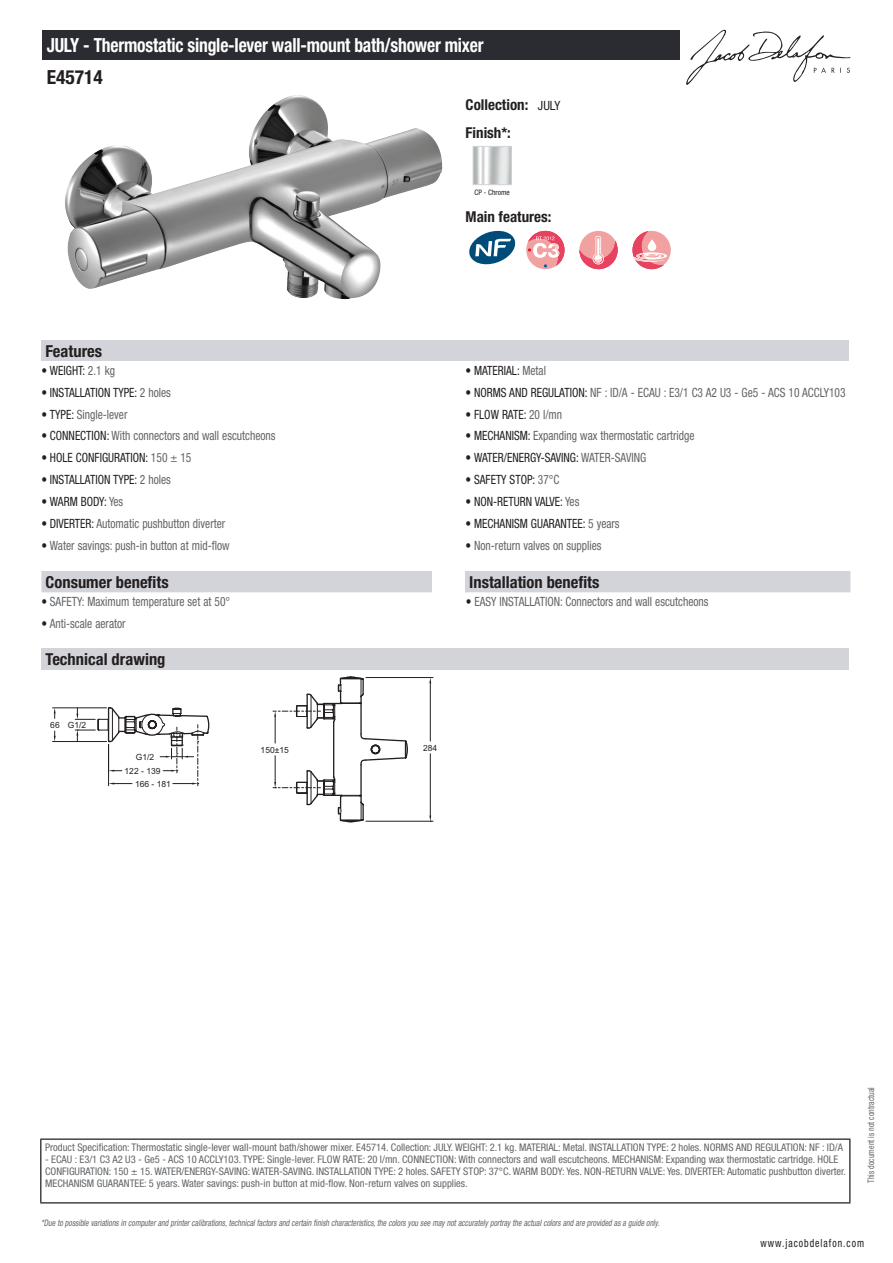
<style>
.page{position:relative;width:893px;height:1263px;background:#fff}
.page>*{position:absolute;margin:0;border:0;box-sizing:border-box;transform-origin:0 0}
.t1{font:700 condensed 19.5px "Helvetica Neue LT Std";letter-spacing:-.01em;color:#fff;scale:.9 1}
.t2{font:700 condensed 19.5px "Helvetica Neue LT Std";color:#231f20}
.t3{font:700 condensed 16.5px "Helvetica Neue LT Std";color:#231f20}
.t4{font:700 condensed 15px/27.8px "Helvetica Neue LT Std";color:#231f20}
.t5{font:condensed 12.75px "Helvetica Neue LT Std";color:#626568;scale:.9 1}
.t6{font:condensed 12.75px "Helvetica Neue LT Std";color:#231f20;scale:.9 1}
.t7{font:condensed 11.25px "Helvetica Neue LT Std";letter-spacing:.1em;color:#231f20;scale:.87 1}
.t8{font:condensed 10.5px/12px "Helvetica Neue LT Std";color:#626568}
.t9{font:italic condensed 9px "Helvetica Neue LT Std";color:#626568;scale:.87 1}
.t10{font:condensed 9px "Helvetica Neue LT Std";color:#626568;scale:.87 1}
.t11{font:8.55px "Arial";color:#231f20}
.t12{font:condensed 7.5px "Helvetica Neue LT Std";color:#231f20}
.s1{font-weight:400;font-size:12.75px}
.s2{color:#626568}
.s3{color:#231f20}
</style>
<div class="page">
<svg style="left:686px;top:30px;width:164px;height:55px"></svg>
<img style="left:65px;top:95px;width:377px;height:204px">
<img style="left:475px;top:148px;width:35px;height:35px">
<div style="left:473px;top:146px;width:39px;height:39px;border:1px solid #d3d4da"></div>
<svg style="left:469px;top:231px;width:46px;height:33px"></svg>
<svg style="left:526px;top:231px;width:38px;height:38px"></svg>
<svg style="left:528px;top:231px;width:36px;height:36px"></svg>
<div style="left:579px;top:231px;width:39px;height:38px;background:#f2a1a1;border-radius:50%"></div>
<svg style="left:579px;top:236px;width:39px;height:33px"></svg>
<div style="left:632px;top:231px;width:39px;height:38px;background:#f2a1a1;border-radius:50%"></div>
<svg style="left:632px;top:231px;width:35px;height:38px"></svg>
<div style="left:41px;top:340px;width:808px;height:21px;background:#d3d4da"></div>
<div style="left:41px;top:571px;width:809px;height:21px;background:#d3d4da"></div>
<div style="left:432px;top:571px;width:33px;height:21px;background:#fff"></div>
<div style="left:41px;top:649px;width:808px;height:21px;background:#d3d4da"></div>
<hr style="left:53px;top:708px;width:54px;height:1px;background:#231f20">
<hr style="left:53px;top:741px;width:54px;height:1px;background:#231f20">
<svg style="left:54px;top:708px;width:2px;height:10px"></svg>
<svg style="left:54px;top:731px;width:2px;height:10px"></svg>
<svg style="left:75px;top:676px;width:358px;height:146px"></svg>
<div style="left:43px;top:30px;width:637px;height:30px;background:#2a2c32"></div>
<hr style="left:40px;top:1138px;width:810px;height:2px;background:#040503">
<hr style="left:40px;top:1140px;width:1px;height:62px;background:#040503">
<hr style="left:849px;top:1140px;width:1px;height:62px;background:#040503">
<hr style="left:40px;top:1202px;width:810px;height:1px;background:#040503">
<h1 class="t1" style="left:47px;top:33px;width:487px">JULY - Thermostatic single-lever wall-mount bath/shower mixer</h1>
<h1 class="t2" style="left:47px;top:65px;width:58px">E45714</h1>
<h3 class="t4" style="left:466px;top:90px;width:96px">Collection: <span class="s1">JULY<br></span>Finish*:</h3>
<p class="t12" style="left:474px;top:188px;width:37px">CP - Chrome</p>
<h3 class="t4" style="left:466px;top:203px;width:87px">Main features:</h3>
<h2 class="t3" style="left:46px;top:341px;width:58px">Features</h2>
<p class="t6" style="left:41px;top:363px;width:83px">• WEIGHT: <span class="s2">2.1 kg</span></p>
<p class="t6" style="left:466px;top:363px;width:91px">• MATERIAL: <span class="s2">Metal</span></p>
<p class="t6" style="left:41px;top:385px;width:145px">• INSTALLATION TYPE: <span class="s2">2 holes</span></p>
<p class="t5" style="left:466px;top:385px;width:424px"><span class="s3">• NORMS AND REGULATION:</span> NF : ID/A - ECAU : E3/1 C3 A2 U3 - Ge5 - ACS 10 ACCLY103</p>
<p class="t5" style="left:41px;top:407px;width:97px"><span class="s3">• TYPE:</span> Single-lever</p>
<p class="t6" style="left:466px;top:407px;width:109px">• FLOW RATE: <span class="s2">20 l/mn</span></p>
<p class="t5" style="left:41px;top:428px;width:262px"><span class="s3">• CONNECTION:</span> With connectors and wall escutcheons</p>
<p class="t5" style="left:466px;top:428px;width:256px"><span class="s3">• MECHANISM:</span> Expanding wax thermostatic cartridge</p>
<p class="t6" style="left:41px;top:450px;width:168px">• HOLE CONFIGURATION: <span class="s2">150 ± 15</span></p>
<p class="t6" style="left:466px;top:450px;width:202px">• WATER/ENERGY-SAVING: <span class="s2">WATER-SAVING</span></p>
<p class="t6" style="left:41px;top:472px;width:145px">• INSTALLATION TYPE: <span class="s2">2 holes</span></p>
<p class="t6" style="left:466px;top:472px;width:106px">• SAFETY STOP: <span class="s2">37°C</span></p>
<p class="t6" style="left:41px;top:494px;width:92px">• WARM BODY: <span class="s2">Yes</span></p>
<p class="t6" style="left:466px;top:494px;width:128px">• NON-RETURN VALVE: <span class="s2">Yes</span></p>
<p class="t5" style="left:41px;top:516px;width:206px"><span class="s3">• DIVERTER:</span> Automatic pushbutton diverter</p>
<p class="t6" style="left:466px;top:516px;width:173px">• MECHANISM GUARANTEE: <span class="s2">5 years</span></p>
<p class="t5" style="left:41px;top:538px;width:211px"><span class="s3">•</span> Water savings: push-in button at mid-flow</p>
<p class="t5" style="left:466px;top:538px;width:152px"><span class="s3">•</span> Non-return valves on supplies</p>
<h2 class="t3" style="left:46px;top:572px;width:125px">Consumer benefits</h2>
<h2 class="t3" style="left:469px;top:572px;width:132px">Installation benefits</h2>
<p class="t5" style="left:41px;top:594px;width:211px"><span class="s3">•</span> SAFETY: Maximum temperature set at 50°</p>
<p class="t5" style="left:466px;top:594px;width:271px"><span class="s3">•</span> EASY INSTALLATION: Connectors and wall escutcheons</p>
<p class="t5" style="left:41px;top:616px;width:95px"><span class="s3">•</span> Anti-scale aerator</p>
<h2 class="t3" style="left:46px;top:649px;width:121px">Technical drawing</h2>
<p class="t11" style="left:50px;top:719px;width:38px">66 G1/2</p>
<p class="t11" style="left:136px;top:751px;width:20px">G1/2</p>
<p class="t11" style="left:125px;top:765px;width:37px">122 - 139</p>
<p class="t11" style="left:135px;top:778px;width:37px">166 - 181</p>
<p class="t11" style="left:261px;top:744px;width:30px">150±15</p>
<p class="t11" style="left:423px;top:742px;width:16px">284</p>
<p class="t8" style="left:45px;top:1141px;width:799px">Product Specification: Thermostatic single-lever wall-mount bath/shower mixer. E45714. Collection: JULY. WEIGHT: 2.1 kg. MATERIAL: Metal. INSTALLATION TYPE: 2 holes. NORMS AND REGULATION: NF : ID/A</p>
<p class="t8" style="left:45px;top:1153px;width:802px">- ECAU : E3/1 C3 A2 U3 - Ge5 - ACS 10 ACCLY103. TYPE: Single-lever. FLOW RATE: 20 l/mn. CONNECTION: With connectors and wall escutcheons. MECHANISM: Expanding wax thermostatic cartridge. HOLE<br>CONFIGURATION: 150 ± 15. WATER/ENERGY-SAVING: WATER-SAVING. INSTALLATION TYPE: 2 holes. SAFETY STOP: 37°C. WARM BODY: Yes. NON-RETURN VALVE: Yes. DIVERTER: Automatic pushbutton diverter.<br>MECHANISM GUARANTEE: 5 years. Water savings: push-in button at mid-flow. Non-return valves on supplies.</p>
<p class="t9" style="left:41px;top:1217px;width:714px">*Due to possible variationsin computerand printercalibrations,technicalfactorsand certain finish characteristics,the colorsyou see maynotaccuratelyportraythe actualcolorsand are provided asa guide only.</p>
<p class="t10" style="left:866px;top:1183px;width:111px;rotate:-90deg">This document is not contractual</p>
<p class="t7" style="left:760px;top:1237px;width:121px">www.jacobdelafon.com</p>
</div>
